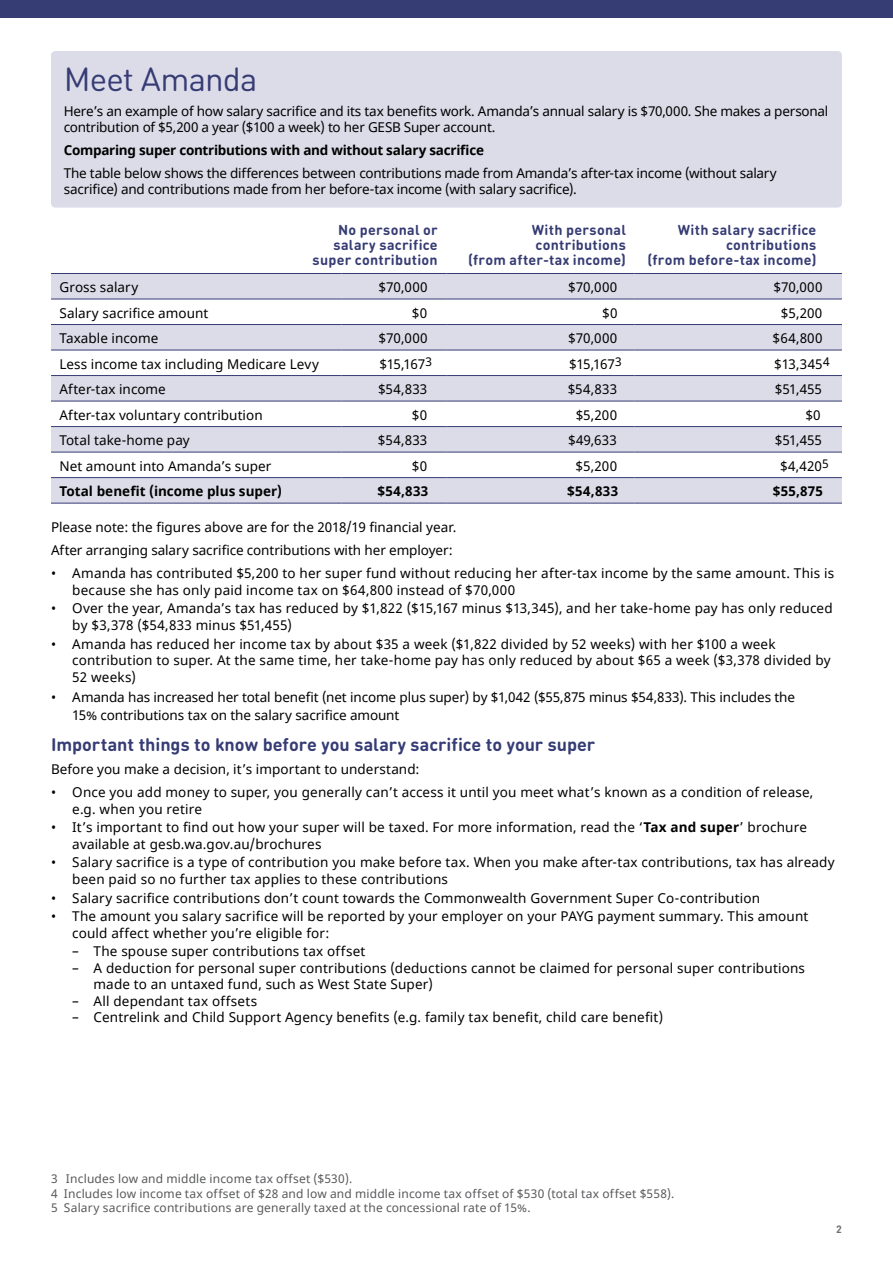
<style>
.page{position:relative;width:893px;height:1263px;background:#fff}
.page>*{position:absolute;margin:0;border:0;box-sizing:border-box;transform-origin:0 0}
.t1{font:33px "DIN Round Pro";letter-spacing:-.025em;color:#363c74}
.t2{font:700 18px "DIN Round Pro";color:#363c74}
.t3{font:700 14.25px/15px "DIN Round Pro";letter-spacing:.02em;color:#363c74;text-align:right}
.t4{font:13.5px/16.5px "Noto Sans";letter-spacing:.01em;color:#000}
.t5{font:13.5px/16.5px "Noto Sans";letter-spacing:-.015em;color:#000}
.t6{font:13.5px/16.5px "Noto Sans";letter-spacing:-.02em;color:#000}
.t7{font:700 13.5px "Noto Sans";letter-spacing:-.02em;color:#000}
.t8{font:700 13.5px "Noto Sans";color:#000}
.t9{font:12px/14.2px "Noto Sans";letter-spacing:.02em;color:#58595b}
.t10{font:700 10.5px "DIN Round Pro";color:#6d6e71}
.s1{font-weight:700}
</style>
<div class="page">
<div style="left:51px;top:51px;width:791px;height:157px;background:#dcdce9;border-radius:4px"></div>
<svg style="left:51px;top:274px;width:791px;height:229px;fill:#dcdce9"></svg>
<hr style="left:51px;top:273px;width:291px;height:1px;background:#363c74">
<hr style="left:342px;top:273px;width:104px;height:1px;background:#363c74">
<hr style="left:446px;top:273px;width:188px;height:1px;background:#363c74">
<hr style="left:634px;top:273px;width:208px;height:1px;background:#363c74">
<hr style="left:51px;top:299px;width:291px;height:1px;background:#363c74">
<hr style="left:342px;top:299px;width:104px;height:1px;background:#363c74">
<hr style="left:446px;top:299px;width:188px;height:1px;background:#363c74">
<hr style="left:634px;top:299px;width:208px;height:1px;background:#363c74">
<hr style="left:51px;top:324px;width:291px;height:1px;background:#363c74">
<hr style="left:342px;top:324px;width:104px;height:1px;background:#363c74">
<hr style="left:446px;top:324px;width:188px;height:1px;background:#363c74">
<hr style="left:634px;top:324px;width:208px;height:1px;background:#363c74">
<hr style="left:51px;top:350px;width:291px;height:1px;background:#363c74">
<hr style="left:342px;top:350px;width:104px;height:1px;background:#363c74">
<hr style="left:446px;top:350px;width:188px;height:1px;background:#363c74">
<hr style="left:634px;top:350px;width:208px;height:1px;background:#363c74">
<hr style="left:51px;top:375px;width:291px;height:1px;background:#363c74">
<hr style="left:342px;top:375px;width:104px;height:1px;background:#363c74">
<hr style="left:446px;top:375px;width:188px;height:1px;background:#363c74">
<hr style="left:634px;top:375px;width:208px;height:1px;background:#363c74">
<hr style="left:51px;top:401px;width:291px;height:1px;background:#363c74">
<hr style="left:342px;top:401px;width:104px;height:1px;background:#363c74">
<hr style="left:446px;top:401px;width:188px;height:1px;background:#363c74">
<hr style="left:634px;top:401px;width:208px;height:1px;background:#363c74">
<hr style="left:51px;top:426px;width:291px;height:1px;background:#363c74">
<hr style="left:342px;top:426px;width:104px;height:1px;background:#363c74">
<hr style="left:446px;top:426px;width:188px;height:1px;background:#363c74">
<hr style="left:634px;top:426px;width:208px;height:1px;background:#363c74">
<hr style="left:51px;top:452px;width:291px;height:1px;background:#363c74">
<hr style="left:342px;top:452px;width:104px;height:1px;background:#363c74">
<hr style="left:446px;top:452px;width:188px;height:1px;background:#363c74">
<hr style="left:634px;top:452px;width:208px;height:1px;background:#363c74">
<hr style="left:51px;top:477px;width:291px;height:1px;background:#363c74">
<hr style="left:342px;top:477px;width:104px;height:1px;background:#363c74">
<hr style="left:446px;top:477px;width:188px;height:1px;background:#363c74">
<hr style="left:634px;top:477px;width:208px;height:1px;background:#363c74">
<hr style="left:51px;top:503px;width:291px;height:1px;background:#363c74">
<hr style="left:342px;top:503px;width:104px;height:1px;background:#363c74">
<hr style="left:446px;top:503px;width:188px;height:1px;background:#363c74">
<hr style="left:634px;top:503px;width:208px;height:1px;background:#363c74">
<div style="left:0;top:0;width:893px;height:17px;background:#363c74"></div>
<h1 class="t1" style="left:64px;top:57px;width:195px">Meet Amanda</h1>
<p class="t6" style="left:64px;top:103px;width:766px">Here’s an example of how salary sacrifice and its tax benefits work. Amanda’s annual salary is $70,000. She makes a personal contribution of $5,200 a year ($100 a week) to her GESB Super account.</p>
<p class="t7" style="left:64px;top:140px;width:422px">Comparing super contributions with and without salary sacrifice</p>
<p class="t5" style="left:64px;top:165px;width:714px">The table below shows the differences between contributions made from Amanda’s after-tax income (without salary sacrifice) and contributions made from her before-tax income (with salary sacrifice).</p>
<p class="t3" style="left:313px;top:222px;width:127px">No personal or salary sacrifice super contribution</p>
<p class="t3" style="left:468px;top:222px;width:159px">With personal contributions<br>(from after-tax income)</p>
<p class="t3" style="left:647px;top:222px;width:170px">With salary sacrifice contributions<br>(from before-tax income)</p>
<p class="t4" style="left:60px;top:279px;width:80px">Gross salary</p>
<p class="t4" style="left:378px;top:279px;width:51px">$70,000</p>
<p class="t4" style="left:568px;top:279px;width:51px">$70,000</p>
<p class="t4" style="left:773px;top:279px;width:51px">$70,000</p>
<p class="t4" style="left:60px;top:305px;width:150px">Salary sacrifice amount</p>
<p class="t4" style="left:412px;top:305px;width:17px">$0</p>
<p class="t4" style="left:602px;top:305px;width:17px">$0</p>
<p class="t4" style="left:781px;top:305px;width:43px">$5,200</p>
<p class="t4" style="left:60px;top:331px;width:100px">Taxable income</p>
<p class="t4" style="left:378px;top:331px;width:51px">$70,000</p>
<p class="t4" style="left:568px;top:331px;width:51px">$70,000</p>
<p class="t4" style="left:773px;top:331px;width:51px">$64,800</p>
<p class="t4" style="left:60px;top:356px;width:261px">Less income tax including Medicare Levy</p>
<p class="t4" style="left:379px;top:356px;width:54px">$15,167<sup>3</sup></p>
<p class="t4" style="left:569px;top:356px;width:54px">$15,167<sup>3</sup></p>
<p class="t4" style="left:774px;top:356px;width:57px">$13,345<sup>4</sup></p>
<p class="t4" style="left:60px;top:382px;width:108px">After-tax income</p>
<p class="t4" style="left:378px;top:382px;width:51px">$54,833</p>
<p class="t4" style="left:568px;top:382px;width:51px">$54,833</p>
<p class="t4" style="left:775px;top:382px;width:49px">$51,455</p>
<p class="t4" style="left:60px;top:407px;width:205px">After-tax voluntary contribution</p>
<p class="t4" style="left:412px;top:407px;width:17px">$0</p>
<p class="t4" style="left:576px;top:407px;width:43px">$5,200</p>
<p class="t4" style="left:805px;top:407px;width:17px">$0</p>
<p class="t4" style="left:60px;top:433px;width:132px">Total take-home pay</p>
<p class="t4" style="left:378px;top:433px;width:51px">$54,833</p>
<p class="t4" style="left:568px;top:433px;width:50px">$49,633</p>
<p class="t4" style="left:775px;top:433px;width:49px">$51,455</p>
<p class="t4" style="left:59px;top:458px;width:213px">Net amount into Amanda’s super</p>
<p class="t4" style="left:412px;top:458px;width:17px">$0</p>
<p class="t4" style="left:576px;top:458px;width:43px">$5,200</p>
<p class="t4" style="left:780px;top:458px;width:50px">$4,420<sup>5</sup></p>
<p class="t8" style="left:60px;top:482px;width:224px">Total benefit (income plus super)</p>
<p class="t7" style="left:377px;top:482px;width:52px">$54,833</p>
<p class="t7" style="left:567px;top:482px;width:52px">$54,833</p>
<p class="t7" style="left:773px;top:482px;width:52px">$55,875</p>
<p class="t4" style="left:51px;top:515px;width:407px;line-height:23.7px">Please note: the figures above are for the 2018/19 financial year.<br>After arranging salary sacrifice contributions with her employer:</p>
<p class="t4" style="left:72px;top:566px;width:763px;text-indent:-21px">• Amanda has contributed $5,200 to her super fund without reducing her after-tax income by the same amount. This is because she has only paid income tax on $64,800 instead of $70,000</p>
<p class="t4" style="left:72px;top:601px;width:762px;text-indent:-21px">• Over the year, Amanda’s tax has reduced by $1,822 ($15,167 minus $13,345), and her take-home pay has only reduced by $3,378 ($54,833 minus $51,455)</p>
<p class="t4" style="left:72px;top:636px;width:760px;text-indent:-21px">• Amanda has reduced her income tax by about $35 a week ($1,822 divided by 52 weeks) with her $100 a week contribution to super. At the same time, her take-home pay has only reduced by about $65 a week ($3,378 divided by<br>52 weeks)</p>
<p class="t4" style="left:72px;top:688px;width:724px;line-height:18px;text-indent:-21px">• Amanda has increased her total benefit (net income plus super) by $1,042 ($55,875 minus $54,833). This includes the<br>15% contributions tax on the salary sacrifice amount</p>
<h2 class="t2" style="left:51px;top:732px;width:546px">Important things to know before you salary sacrifice to your super</h2>
<p class="t4" style="left:51px;top:762px;width:370px">Before you make a decision, it’s important to understand:</p>
<p class="t4" style="left:72px;top:784px;width:742px;text-indent:-21px">• Once you add money to super, you generally can’t access it until you meet what’s known as a condition of release, e.g. when you retire</p>
<p class="t4" style="left:72px;top:820px;width:736px;text-indent:-21px">• It’s important to find out how your super will be taxed. For more information, read the ‘<span class="s1">Tax and super</span>’ brochure available at gesb.wa.gov.au/brochures</p>
<p class="t4" style="left:72px;top:855px;width:764px;text-indent:-21px">• Salary sacrifice is a type of contribution you make before tax. When you make after-tax contributions, tax has already been paid so no further tax applies to these contributions</p>
<p class="t4" style="left:51px;top:890px;width:711px">• Salary sacrifice contributions don’t count towards the Commonwealth Government Super Co-contribution</p>
<p class="t4" style="left:72px;top:908px;width:738px;text-indent:-21px">• The amount you salary sacrifice will be reported by your employer on your PAYG payment summary. This amount could affect whether you’re eligible for:</p>
<p class="t4" style="left:72px;top:944px;width:295px">– The spouse super contributions tax offset</p>
<p class="t4" style="left:94px;top:960px;width:713px;text-indent:-21px">– A deduction for personal super contributions (deductions cannot be claimed for personal super contributions made to an untaxed fund, such as West State Super)</p>
<p class="t4" style="left:72px;top:993px;width:186px">– All dependant tax offsets</p>
<p class="t4" style="left:72px;top:1010px;width:592px">– Centrelink and Child Support Agency benefits (e.g. family tax benefit, child care benefit)</p>
<p class="t9" style="left:51px;top:1172px;width:625px">3 Includes low and middle income tax offset ($530).<br>4 Includes low income tax offset of $28 and low and middle income tax offset of $530 (total tax offset $558).<br>5 Salary sacrifice contributions are generally taxed at the concessional rate of 15%.</p>
<p class="t10" style="left:836px;top:1222px;width:7px">2</p>
</div>
